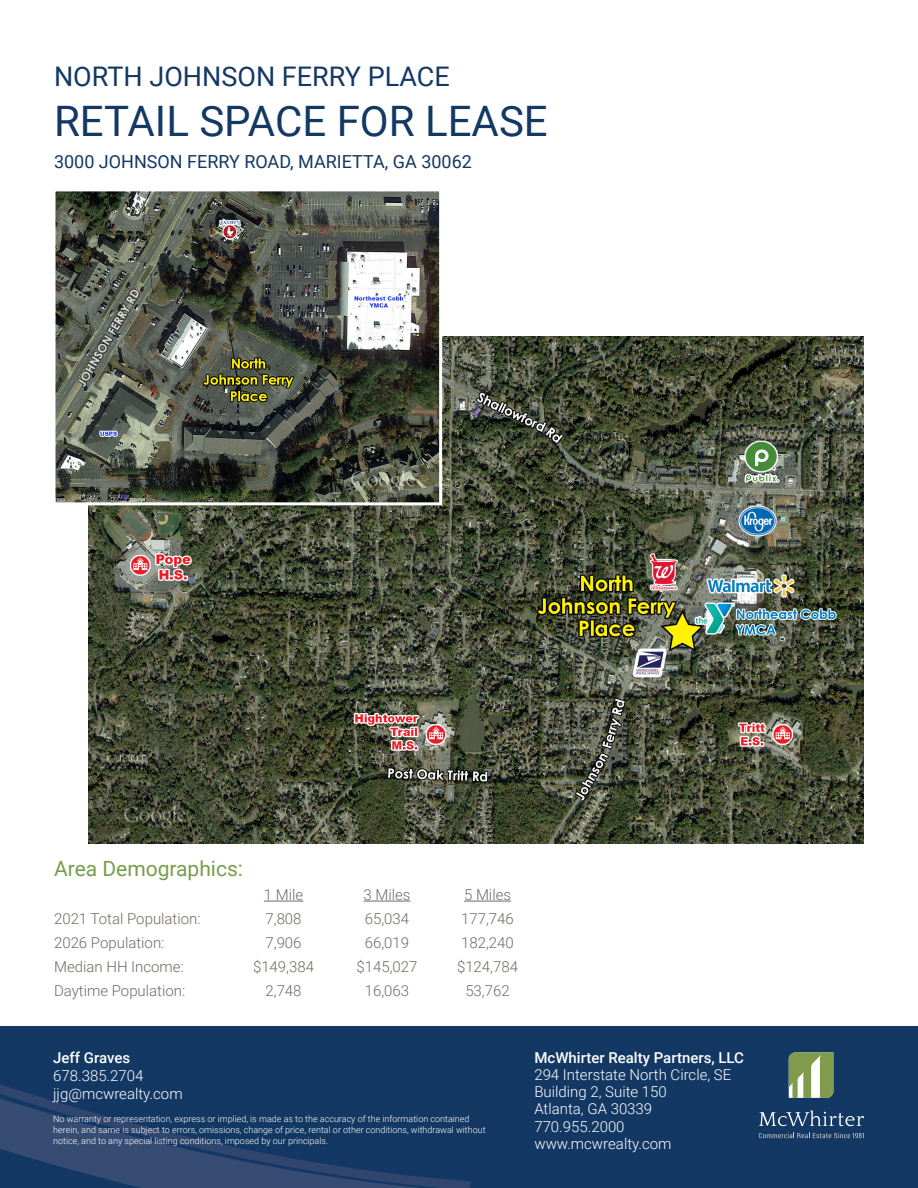
<style>
.page{position:relative;width:918px;height:1188px;background:#fff}
.page>*{position:absolute;margin:0;border:0;box-sizing:border-box;transform-origin:0 0}
.t1{font:42px "Roboto";color:#133863}
.t2{font:27px "Roboto";color:#133863}
.t3{font:21px "Roboto";color:#789d4a}
.t4{font:18px "Roboto";color:#133863}
.t5{font:300 15px "Roboto";color:#736964}
.t6{font:300 15px "Roboto";color:#fff}
.t7{font:500 15px "Roboto";color:#fff}
.t8{font:300 9px/10.8px "Roboto";color:#fff}
</style>
<div class="page">
<hr style="left:264px;top:901px;width:39px;height:1px;background:#736964">
<hr style="left:364px;top:901px;width:47px;height:1px;background:#736964">
<hr style="left:464px;top:901px;width:47px;height:1px;background:#736964">
<img style="left:89px;top:336px;width:775px;height:507px">
<img style="left:56px;top:192px;width:382px;height:309px">
<div style="left:52px;top:188px;width:390px;height:317px;border:3px solid #fff"></div>
<div style="left:0;top:1026px;width:918px;height:162px;background:#133863"></div>
<svg style="left:0;top:1084px;width:471px;height:104px"></svg>
<svg style="left:759px;top:1133px;width:105px;height:5px"></svg>
<svg style="left:789px;top:1052px;width:44px;height:46px;background:#9fb379"></svg>
<svg style="left:759px;top:1110px;width:105px;height:16px"></svg>
<p class="t2" style="left:54px;top:57px;width:397px">NORTH JOHNSON FERRY PLACE</p>
<p class="t1" style="left:54px;top:92px;width:495px">RETAIL SPACE FOR LEASE</p>
<p class="t4" style="left:54px;top:149px;width:419px">3000 JOHNSON FERRY ROAD, MARIETTA, GA 30062</p>
<p class="t3" style="left:54px;top:854px;width:190px">Area Demographics:</p>
<p class="t5" style="left:264px;top:884px;width:41px">1 Mile</p>
<p class="t5" style="left:364px;top:884px;width:48px">3 Miles</p>
<p class="t5" style="left:464px;top:884px;width:48px">5 Miles</p>
<p class="t5" style="left:54px;top:908px;width:148px">2021 Total Population:</p>
<p class="t5" style="left:266px;top:908px;width:38px">7,808</p>
<p class="t5" style="left:365px;top:908px;width:46px">65,034</p>
<p class="t5" style="left:461px;top:908px;width:54px">177,746</p>
<p class="t5" style="left:54px;top:932px;width:112px">2026 Population:</p>
<p class="t5" style="left:266px;top:932px;width:38px">7,906</p>
<p class="t5" style="left:365px;top:932px;width:46px">66,019</p>
<p class="t5" style="left:461px;top:932px;width:54px">182,240</p>
<p class="t5" style="left:54px;top:956px;width:131px">Median HH Income:</p>
<p class="t5" style="left:253px;top:956px;width:63px">$149,384</p>
<p class="t5" style="left:357px;top:956px;width:63px">$145,027</p>
<p class="t5" style="left:457px;top:956px;width:63px">$124,784</p>
<p class="t5" style="left:54px;top:980px;width:133px">Daytime Population:</p>
<p class="t5" style="left:266px;top:980px;width:38px">2,748</p>
<p class="t5" style="left:365px;top:980px;width:46px">16,063</p>
<p class="t5" style="left:465px;top:980px;width:46px">53,762</p>
<p class="t7" style="left:53px;top:1047px;width:79px">Jeff Graves</p>
<p class="t6" style="left:53px;top:1065px;width:92px">678.385.2704</p>
<p class="t6" style="left:53px;top:1083px;width:131px">jjg@mcwrealty.com</p>
<p class="t8" style="left:53px;top:1113px;width:434px">No warranty or representation, express or implied, is made as to the accuracy of the information contained herein, and same is subject to errors, omissions, change of price, rental or other conditions, withdrawal without notice, and to any special listing conditions, imposed by our principals.</p>
<p class="t7" style="left:534px;top:1047px;width:211px">McWhirter Realty Partners, LLC</p>
<p class="t6" style="left:534px;top:1064px;width:199px">294 Interstate North Circle, SE</p>
<p class="t6" style="left:534px;top:1081px;width:134px">Building 2, Suite 150</p>
<p class="t6" style="left:534px;top:1098px;width:119px">Atlanta, GA 30339</p>
<p class="t6" style="left:534px;top:1116px;width:92px">770.955.2000</p>
<p class="t6" style="left:534px;top:1133px;width:139px">www.mcwrealty.com</p>
</div>
